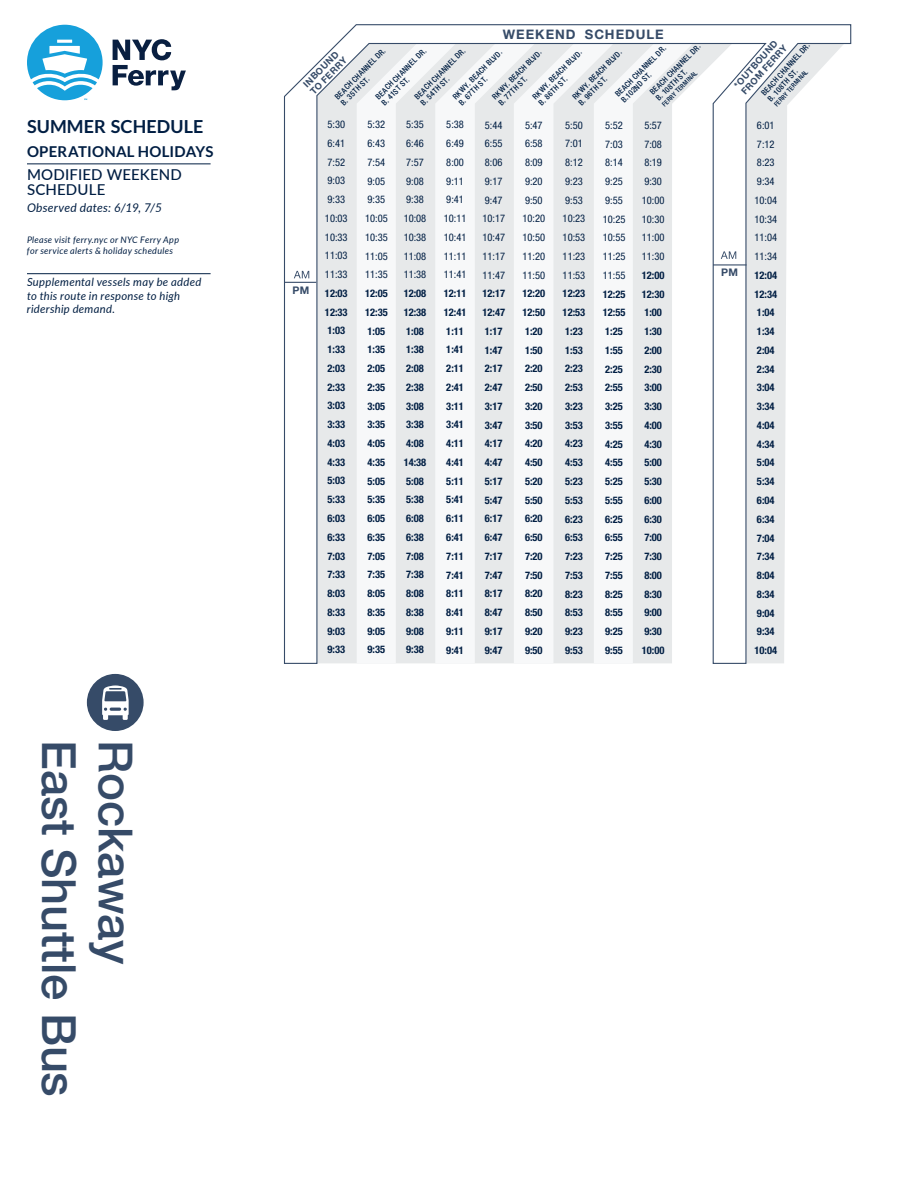
<style>
.page{position:relative;width:918px;height:1188px;background:#fff}
.page>*{position:absolute;margin:0;border:0;box-sizing:border-box;transform-origin:0 0}
.t1{font:500 47.1px "Helvetica Neue LT Std";letter-spacing:-.005em;color:#364b68}
.t2{font:700 18px "Lato";letter-spacing:.01em;color:#001e43}
.t3{font:500 15px/15px "Lato";letter-spacing:.01em;color:#001e43}
.t4{font:700 15px "Lato";letter-spacing:.015em;color:#001e43}
.t5{font:700 13.2px "Helvetica Neue LT Std";letter-spacing:.075em;color:#364b68}
.t6{font:italic 12px "Lato";letter-spacing:.02em;color:#001e43}
.t7{font:italic 11.25px/13.5px "Lato";letter-spacing:.025em;color:#001e42}
.t8{font:700 condensed 10.5px/18.8px "Helvetica Neue LT Std";color:#001e43}
.t9{font:condensed 10.5px/18.8px "Helvetica Neue LT Std";color:#001e43}
.t10{font:700 10.5px "Helvetica Neue LT Std";color:#364b68}
.t11{font:700 9.15px/9.9px "Helvetica Neue LT Std";color:#364b68}
.t12{font:italic 9px/10.8px "Lato";letter-spacing:.03em;color:#001e43}
.t13{font:500 condensed 7.95px/8.6px "Helvetica Neue LT Std";color:#001e42}
.t14{font:500 condensed 6.6px "Helvetica Neue LT Std";color:#001e42}
</style>
<div class="page">
<div style="left:87px;top:674px;width:57px;height:57px;background:#364b68;border-radius:50%"></div>
<svg style="left:102px;top:685px;width:27px;height:35px"></svg>
<svg style="left:113px;top:39px;width:73px;height:51px"></svg>
<svg style="left:27px;top:25px;width:76px;height:75px"></svg>
<svg style="left:283px;top:24px;width:569px;height:640px"></svg>
<hr style="left:284px;top:282px;width:32px;height:1px;background:#364b68">
<svg style="left:294px;top:271px;width:15px;height:7px"></svg>
<hr style="left:713px;top:264px;width:34px;height:1px;background:#364b68">
<svg style="left:721px;top:251px;width:15px;height:8px"></svg>
<hr style="left:27px;top:163px;width:184px;height:1px;background:#001e42">
<hr style="left:27px;top:273px;width:184px;height:1px;background:#001e42">
<h2 class="t2" style="left:27px;top:115px;width:178px">SUMMER SCHEDULE</h2>
<h3 class="t4" style="left:27px;top:142px;width:188px">OPERATIONAL HOLIDAYS</h3>
<h3 class="t3" style="left:27px;top:167px;width:156px">MODIFIED WEEKEND<br>SCHEDULE</h3>
<p class="t6" style="left:27px;top:201px;width:136px">Observed dates: 6/19, 7/5</p>
<p class="t12" style="left:27px;top:234px;width:154px">Please visit ferry.nyc or NYC Ferry App for service alerts &amp; holiday schedules</p>
<p class="t7" style="left:27px;top:275px;width:176px">Supplemental vessels may be added to this route in response to high ridership demand.</p>
<h1 class="t1" style="left:87px;top:740px;width:358px;rotate:90deg">East Shuttle Bus</h1>
<h1 class="t1" style="left:144px;top:740px;width:226px;rotate:90deg">Rockaway</h1>
<p class="t5" style="left:503px;top:26px;width:162px">WEEKEND SCHEDULE</p>
<p class="t11" style="left:732px;top:83px;width:65px;rotate:-48deg">*OUTBOUND<br>FROM FERRY</p>
<p class="t13" style="left:613px;top:92px;width:70px;rotate:-45deg">BEACH CHANNEL DR.<br>B.102ND ST.</p>
<p class="t13" style="left:760px;top:92px;width:70px;rotate:-48deg">BEACH CHANNEL DR.<br>B. 108TH ST.</p>
<p class="t13" style="left:648px;top:90px;width:70px;rotate:-45deg">BEACH CHANNEL DR.<br>B. 108TH ST.</p>
<p class="t13" style="left:413px;top:95px;width:70px;rotate:-45deg">BEACH CHANNEL DR.<br>B. 54TH ST.</p>
<p class="t13" style="left:374px;top:95px;width:70px;rotate:-45deg">BEACH CHANNEL DR.<br>B. 41ST ST.</p>
<p class="t13" style="left:333px;top:95px;width:70px;rotate:-45deg">BEACH CHANNEL DR.<br>B. 35TH ST.</p>
<p class="t13" style="left:571px;top:95px;width:68px;rotate:-45deg">RKWY. BEACH BLVD.<br>B. 96TH ST.</p>
<p class="t13" style="left:451px;top:95px;width:67px;rotate:-45deg">RKWY. BEACH BLVD.<br>B. 67TH ST.</p>
<p class="t13" style="left:491px;top:95px;width:68px;rotate:-45deg">RKWY. BEACH BLVD.<br>B. 77TH ST.</p>
<p class="t13" style="left:531px;top:95px;width:67px;rotate:-45deg">RKWY. BEACH BLVD.<br>B. 86TH ST.</p>
<p class="t11" style="left:301px;top:82px;width:49px;rotate:-45deg">INBOUND<br>TO FERRY</p>
<p class="t14" style="left:772px;top:103px;width:49px;rotate:-48deg">FERRY TERMINAL</p>
<p class="t14" style="left:660px;top:103px;width:49px;rotate:-45deg">FERRY TERMINAL</p>
<p class="t10" style="left:293px;top:284px;width:18px">PM</p>
<p class="t9" style="left:325px;top:115px;width:24px">5:30<br>6:41<br>7:52<br>9:03<br>9:33<br>10:03<br>10:33<br>11:03<br>11:33</p>
<p class="t8" style="left:325px;top:284px;width:24px">12:03<br>12:33<br>1:03<br>1:33<br>2:03<br>2:33<br>3:03<br>3:33<br>4:03<br>4:33<br>5:03<br>5:33<br>6:03<br>6:33<br>7:03<br>7:33<br>8:03<br>8:33<br>9:03<br>9:33</p>
<p class="t9" style="left:365px;top:115px;width:24px">5:32<br>6:43<br>7:54<br>9:05<br>9:35<br>10:05<br>10:35<br>11:05<br>11:35</p>
<p class="t8" style="left:365px;top:284px;width:24px">12:05<br>12:35<br>1:05<br>1:35<br>2:05<br>2:35<br>3:05<br>3:35<br>4:05<br>4:35<br>5:05<br>5:35<br>6:05<br>6:35<br>7:05<br>7:35<br>8:05<br>8:35<br>9:05<br>9:35</p>
<p class="t9" style="left:404px;top:115px;width:24px">5:35<br>6:46<br>7:57<br>9:08<br>9:38<br>10:08<br>10:38<br>11:08<br>11:38</p>
<p class="t8" style="left:404px;top:284px;width:24px">12:08<br>12:38<br>1:08<br>1:38<br>2:08<br>2:38<br>3:08<br>3:38<br>4:08<br>14:38<br>5:08<br>5:38<br>6:08<br>6:38<br>7:08<br>7:38<br>8:08<br>8:38<br>9:08<br>9:38</p>
<p class="t9" style="left:444px;top:115px;width:24px">5:38<br>6:49<br>8:00<br>9:11<br>9:41<br>10:11<br>10:41<br>11:11<br>11:41</p>
<p class="t8" style="left:444px;top:284px;width:24px">12:11<br>12:41<br>1:11<br>1:41<br>2:11<br>2:41<br>3:11<br>3:41<br>4:11<br>4:41<br>5:11<br>5:41<br>6:11<br>6:41<br>7:11<br>7:41<br>8:11<br>8:41<br>9:11<br>9:41</p>
<p class="t9" style="left:482px;top:115px;width:24px">5:44<br>6:55<br>8:06<br>9:17<br>9:47<br>10:17<br>10:47<br>11:17<br>11:47</p>
<p class="t8" style="left:482px;top:284px;width:24px">12:17<br>12:47<br>1:17<br>1:47<br>2:17<br>2:47<br>3:17<br>3:47<br>4:17<br>4:47<br>5:17<br>5:47<br>6:17<br>6:47<br>7:17<br>7:47<br>8:17<br>8:47<br>9:17<br>9:47</p>
<p class="t9" style="left:523px;top:115px;width:24px">5:47<br>6:58<br>8:09<br>9:20<br>9:50<br>10:20<br>10:50<br>11:20<br>11:50</p>
<p class="t8" style="left:523px;top:284px;width:24px">12:20<br>12:50<br>1:20<br>1:50<br>2:20<br>2:50<br>3:20<br>3:50<br>4:20<br>4:50<br>5:20<br>5:50<br>6:20<br>6:50<br>7:20<br>7:50<br>8:20<br>8:50<br>9:20<br>9:50</p>
<p class="t9" style="left:563px;top:116px;width:24px">5:50<br>7:01<br>8:12<br>9:23<br>9:53<br>10:23<br>10:53<br>11:23<br>11:53</p>
<p class="t8" style="left:563px;top:284px;width:24px">12:23<br>12:53<br>1:23<br>1:53<br>2:23<br>2:53<br>3:23<br>3:53<br>4:23<br>4:53<br>5:23<br>5:53<br>6:23<br>6:53<br>7:23<br>7:53<br>8:23<br>8:53<br>9:23<br>9:53</p>
<p class="t9" style="left:603px;top:116px;width:24px">5:52<br>7:03<br>8:14<br>9:25<br>9:55<br>10:25<br>10:55<br>11:25<br>11:55</p>
<p class="t8" style="left:603px;top:284px;width:24px">12:25<br>12:55<br>1:25<br>1:55<br>2:25<br>2:55<br>3:25<br>3:55<br>4:25<br>4:55<br>5:25<br>5:55<br>6:25<br>6:55<br>7:25<br>7:55<br>8:25<br>8:55<br>9:25<br>9:55</p>
<p class="t9" style="left:642px;top:116px;width:24px">5:57<br>7:08<br>8:19<br>9:30<br>10:00<br>10:30<br>11:00<br>11:30</p>
<p class="t8" style="left:642px;top:266px;width:24px">12:00<br>12:30<br>1:00<br>1:30<br>2:00<br>2:30<br>3:00<br>3:30<br>4:00<br>4:30<br>5:00<br>5:30<br>6:00<br>6:30<br>7:00<br>7:30<br>8:00<br>8:30<br>9:00<br>9:30<br>10:00</p>
<p class="t10" style="left:721px;top:266px;width:18px">PM</p>
<p class="t9" style="left:754px;top:116px;width:24px">6:01<br>7:12<br>8:23<br>9:34<br>10:04<br>10:34<br>11:04<br>11:34</p>
<p class="t8" style="left:754px;top:266px;width:24px">12:04<br>12:34<br>1:04<br>1:34<br>2:04<br>2:34<br>3:04<br>3:34<br>4:04<br>4:34<br>5:04<br>5:34<br>6:04<br>6:34<br>7:04<br>7:34<br>8:04<br>8:34<br>9:04<br>9:34<br>10:04</p>
</div>
